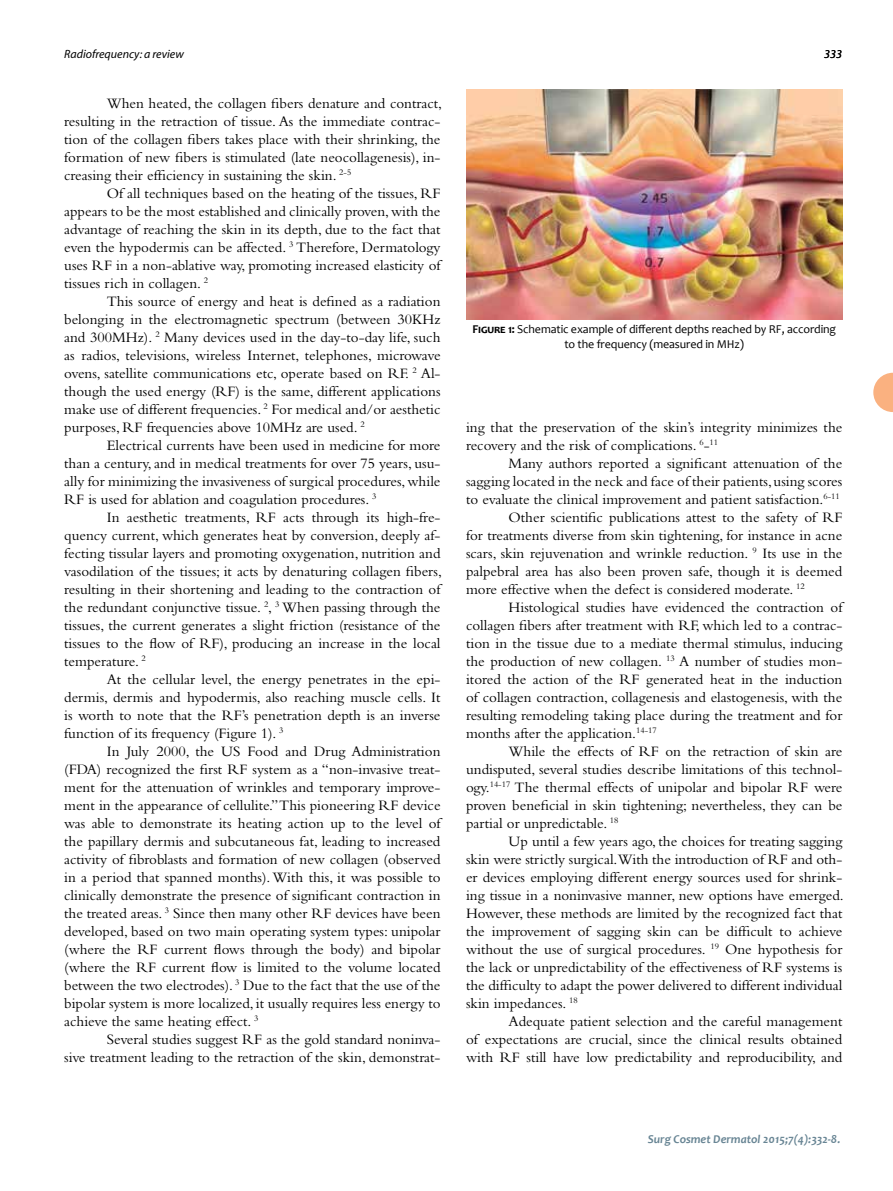
<style>
.page{position:relative;width:893px;height:1191px;background:#fff}
.page>*{position:absolute;margin:0;border:0;box-sizing:border-box;transform-origin:0 0}
.t1{font:15px/18px "Bembo";color:#000;text-align:justify}
.t2{font:12px/15px "Candara";letter-spacing:-.01em;color:#000;text-align:center}
.t3{font:italic 700 12px "Candara";color:#688594}
.t4{font:italic 12px "Myriad";color:#000}
.s1{font-weight:700}
</style>
<div class="page">
<svg style="left:873px;top:373px;width:20px;height:39px"></svg>
<img style="left:466px;top:89px;width:376px;height:230px">
<p class="t4" style="left:64px;top:48px;width:121px">Radiofrequency: a review</p>
<p class="t4" style="left:824px;top:48px;width:19px">333</p>
<p class="t1" style="left:64px;top:94px;width:379px;text-indent:43px">When heated, the collagen fibers denature and contract, resulting in the retraction of tissue. As the immediate contrac&shy;tion of the collagen fibers takes place with their shrinking, the formation of new fibers is stimulated (late neocollagenesis), in&shy;creasing their efficiency in sustaining the skin. <sup>2-5</sup></p>
<p class="t1" style="left:64px;top:184px;width:378px;text-indent:43px">Of all techniques based on the heating of the tissues, RF appears to be the most established and clinically proven, with the advantage of reaching the skin in its depth, due to the fact that even the hypodermis can be affected. <sup>3</sup> Therefore, Dermatology uses RF in a non-ablative way, promoting increased elasticity of tissues rich in collagen. <sup>2</sup></p>
<p class="t1" style="left:64px;top:292px;width:378px;text-indent:43px">This source of energy and heat is defined as a radiation belonging in the electromagnetic spectrum (between 30KHz and 300MHz). <sup>2</sup> Many devices used in the day-to-day life, such as radios, televisions, wireless Internet, telephones, microwave ovens, satellite communications etc, operate based on RF. <sup>2</sup> Al&shy;though the used energy (RF) is the same, different applications make use of different frequencies. <sup>2</sup> For medical and/or aesthetic purposes, RF frequencies above 10MHz are used. <sup>2</sup></p>
<p class="t1" style="left:64px;top:436px;width:378px;text-indent:43px">Electrical currents have been used in medicine for more than a century, and in medical treatments for over 75 years, usu&shy;ally for minimizing the invasiveness of surgical procedures, while RF is used for ablation and coagulation procedures. <sup>3</sup></p>
<p class="t1" style="left:64px;top:508px;width:379px;text-indent:43px">In aesthetic treatments, RF acts through its high-fre&shy;quency current, which generates heat by conversion, deeply af&shy;fecting tissular layers and promoting oxygenation, nutrition and vasodilation of the tissues; it acts by denaturing collagen fibers, resulting in their shortening and leading to the contraction of the redundant conjunctive tissue. <sup>2</sup>, <sup>3</sup> When passing through the tissues, the current generates a slight friction (resistance of the tissues to the flow of RF), producing an increase in the local temperature. <sup>2</sup></p>
<p class="t1" style="left:64px;top:670px;width:378px;text-indent:43px">At the cellular level, the energy penetrates in the epi&shy;dermis, dermis and hypodermis, also reaching muscle cells. It is worth to note that the RF’s penetration depth is an inverse function of its frequency (Figure 1). <sup>3</sup></p>
<p class="t1" style="left:64px;top:742px;width:378px;text-indent:43px">In July 2000, the US Food and Drug Administration (FDA) recognized the first RF system as a “non-invasive treat&shy;ment for the attenuation of wrinkles and temporary improve&shy;ment in the appearance of cellulite.” This pioneering RF device was able to demonstrate its heating action up to the level of the papillary dermis and subcutaneous fat, leading to increased activity of fibroblasts and formation of new collagen (observed in a period that spanned months). With this, it was possible to clinically demonstrate the presence of significant contraction in the treated areas. <sup>3</sup> Since then many other RF devices have been developed, based on two main operating system types: unipolar (where the RF current flows through the body) and bipolar (where the RF current flow is limited to the volume located between the two electrodes). <sup>3</sup> Due to the fact that the use of the bipolar system is more localized, it usually requires less energy to achieve the same heating effect. <sup>3</sup></p>
<p class="t1" style="left:64px;top:1030px;width:378px;text-align:right">Several studies suggest RF as the gold standard noninva-<br>sive treatment leading to the retraction of the skin, demonstrat-</p>
<p class="t2" style="left:472px;top:321px;width:365px"><span class="s1">Figure 1:</span> Schematic example of different depths reached by RF, according to the frequency (measured in MHz)</p>
<p class="t1" style="left:466px;top:418px;width:378px">ing that the preservation of the skin’s integrity minimizes the recovery and the risk of complications. <sup>6</sup>-<sup>11</sup></p>
<p class="t1" style="left:509px;top:454px;width:335px">Many authors reported a significant attenuation of the</p>
<p class="t1" style="left:466px;top:472px;width:378px">sagging located in the neck and face of their patients, using scores</p>
<p class="t1" style="left:466px;top:490px;width:375px">to evaluate the clinical improvement and patient satisfaction.<sup>6-11</sup></p>
<p class="t1" style="left:509px;top:508px;width:335px">Other scientific publications attest to the safety of RF</p>
<p class="t1" style="left:466px;top:526px;width:378px">for treatments diverse from skin tightening, for instance in acne</p>
<p class="t1" style="left:466px;top:544px;width:378px">scars, skin rejuvenation and wrinkle reduction. <sup>9</sup> Its use in the</p>
<p class="t1" style="left:466px;top:562px;width:378px">palpebral area has also been proven safe, though it is deemed</p>
<p class="t1" style="left:466px;top:580px;width:340px">more effective when the defect is considered moderate. <sup>12</sup></p>
<p class="t1" style="left:509px;top:598px;width:335px">Histological studies have evidenced the contraction of</p>
<p class="t1" style="left:466px;top:616px;width:378px">collagen fibers after treatment with RF, which led to a contrac-</p>
<p class="t1" style="left:466px;top:634px;width:378px">tion in the tissue due to a mediate thermal stimulus, inducing</p>
<p class="t1" style="left:466px;top:652px;width:378px">the production of new collagen. <sup>13</sup> A number of studies mon-</p>
<p class="t1" style="left:466px;top:670px;width:378px">itored the action of the RF generated heat in the induction</p>
<p class="t1" style="left:466px;top:688px;width:378px">of collagen contraction, collagenesis and elastogenesis, with the</p>
<p class="t1" style="left:466px;top:706px;width:378px">resulting remodeling taking place during the treatment and for</p>
<p class="t1" style="left:466px;top:724px;width:192px">months after the application.<sup>14-17</sup></p>
<p class="t1" style="left:509px;top:742px;width:335px">While the effects of RF on the retraction of skin are</p>
<p class="t1" style="left:466px;top:760px;width:378px">undisputed, several studies describe limitations of this technol-</p>
<p class="t1" style="left:466px;top:778px;width:378px">ogy.<sup>14-17</sup> The thermal effects of unipolar and bipolar RF were</p>
<p class="t1" style="left:466px;top:796px;width:378px">proven beneficial in skin tightening; nevertheless, they can be</p>
<p class="t1" style="left:466px;top:814px;width:154px">partial or unpredictable. <sup>18</sup></p>
<p class="t1" style="left:509px;top:832px;width:335px">Up until a few years ago, the choices for treating sagging</p>
<p class="t1" style="left:466px;top:850px;width:378px">skin were strictly surgical.With the introduction of RF and oth-</p>
<p class="t1" style="left:466px;top:868px;width:378px">er devices employing different energy sources used for shrink-</p>
<p class="t1" style="left:466px;top:886px;width:379px">ing tissue in a noninvasive manner, new options have emerged.</p>
<p class="t1" style="left:466px;top:904px;width:378px">However, these methods are limited by the recognized fact that</p>
<p class="t1" style="left:466px;top:922px;width:378px">the improvement of sagging skin can be difficult to achieve</p>
<p class="t1" style="left:466px;top:940px;width:378px">without the use of surgical procedures. <sup>19</sup> One hypothesis for</p>
<p class="t1" style="left:466px;top:958px;width:378px">the lack or unpredictability of the effectiveness of RF systems is</p>
<p class="t1" style="left:466px;top:976px;width:378px">the difficulty to adapt the power delivered to different individual</p>
<p class="t1" style="left:466px;top:994px;width:113px">skin impedances. <sup>18</sup></p>
<p class="t1" style="left:509px;top:1012px;width:335px">Adequate patient selection and the careful management</p>
<p class="t1" style="left:466px;top:1030px;width:378px">of expectations are crucial, since the clinical results obtained</p>
<p class="t1" style="left:466px;top:1048px;width:378px">with RF still have low predictability and reproducibility, and</p>
<p class="t3" style="left:648px;top:1131px;width:194px">Surg Cosmet Dermatol 2015;7(4):332-8.</p>
</div>
